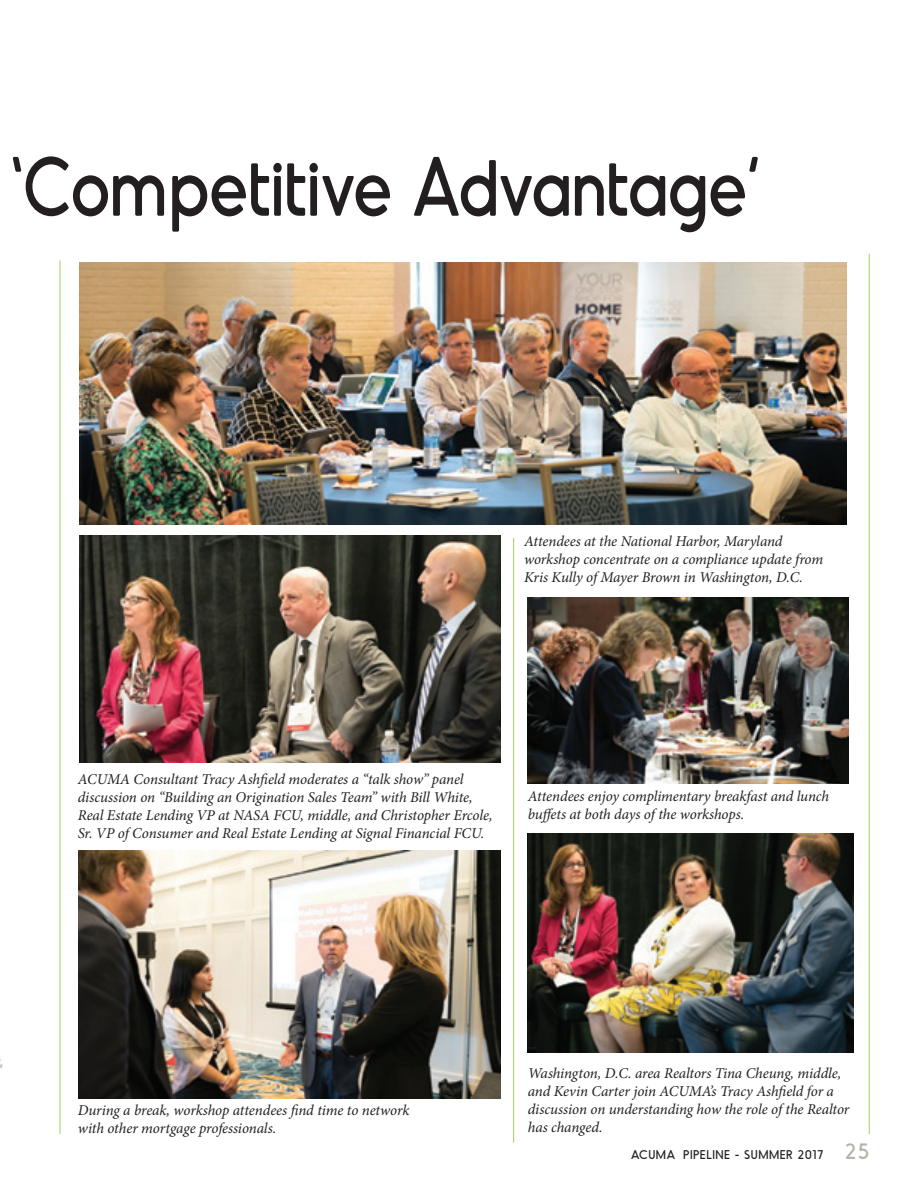
<style>
.page{position:relative;width:918px;height:1188px;background:#fff}
.page>*{position:absolute;margin:0;border:0;box-sizing:border-box;transform-origin:0 0}
.t1{font:79.5px "Odudo Soft";letter-spacing:-.02em;color:#231f20;scale:.85 1}
.t2{font:italic 15px/18px "Minion Pro";letter-spacing:-.01em;color:#231f20}
.t3{font:12px "Odudo Soft";letter-spacing:.04em;color:#231f20}
.s1{font-size:21px;color:#b1b4a9}
</style>
<div class="page">
<img style="left:186px;top:850px;width:314px;height:249px">
<img style="left:79px;top:536px;width:421px;height:226px">
<img style="left:79px;top:262px;width:768px;height:262px">
<img style="left:527px;top:598px;width:321px;height:186px">
<img style="left:527px;top:833px;width:326px;height:220px">
<img style="left:0;top:554px;width:186px;height:580px">
<hr style="left:60px;top:260px;width:1px;height:874px;background:#a3cf5e">
<hr style="left:513px;top:538px;width:1px;height:605px;background:#a3cf5e">
<hr style="left:869px;top:254px;width:1px;height:880px;background:#a3cf5e">
<h1 class="t1" style="left:9px;top:136px;width:886px">‘Competitive Advantage’</h1>
<p class="t2" style="left:524px;top:532px;width:301px">Attendees at the National Harbor, Maryland workshop concentrate on a compliance update from<br>Kris Kully of Mayer Brown in Washington, D.C.</p>
<p class="t2" style="left:78px;top:770px;width:416px">ACUMA Consultant Tracy Ashfield moderates a “talk show” panel discussion on “Building an Origination Sales Team” with Bill White, Real Estate Lending VP at NASA FCU, middle, and Christopher Ercole, Sr. VP of Consumer and Real Estate Lending at Signal Financial FCU.</p>
<p class="t2" style="left:528px;top:788px;width:303px">Attendees enjoy complimentary breakfast and lunch buffets at both days of the workshops.</p>
<p class="t2" style="left:78px;top:1101px;width:333px">During a break, workshop attendees find time to network with other mortgage professionals.</p>
<p class="t2" style="left:528px;top:1064px;width:323px">Washington, D.C. area Realtors Tina Cheung, middle, and Kevin Carter join ACUMA’s Tracy Ashfield for a discussion on understanding how the role of the Realtor has changed.</p>
<p class="t3" style="left:631px;top:1147px;width:130px">ACUMA PIPELINE - Summe</p>
<p class="t3" style="left:786px;top:1147px;width:85px">r 2017 <span class="s1">25</span></p>
</div>
